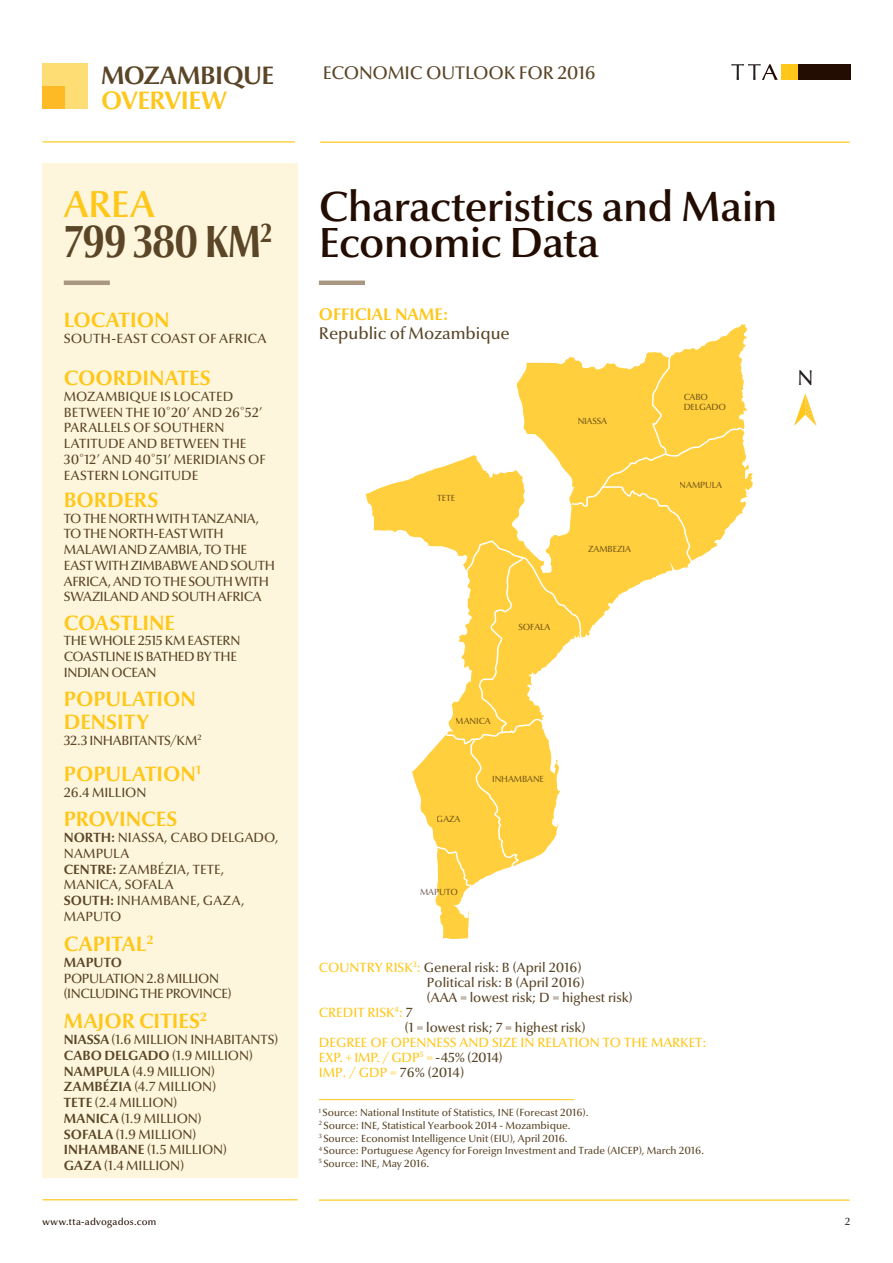
<style>
.page{position:relative;width:893px;height:1263px;background:#fff}
.page>*{position:absolute;margin:0;border:0;box-sizing:border-box;transform-origin:0 0}
.t1{font:700 condensed 45.6px "Optima Nova LT";letter-spacing:-.035em;color:#5a4527}
.t2{font:600 42.6px/36px "Optima Nova LT";letter-spacing:-.015em;color:#230d02}
.t3{font:600 37.95px "Optima Nova LT";color:#fec719}
.t4{font:700 25.5px "Optima Nova LT";letter-spacing:-.02em;color:#5a4527}
.t5{font:700 25.5px "Optima Nova LT";letter-spacing:-.02em;color:#fec719}
.t6{font:500 21.6px "Optima Nova LT";color:#231f20}
.t7{font:700 21px/22.5px "Optima Nova LT";color:#fec719}
.t8{font:500 18.6px "Optima Nova LT";letter-spacing:-.015em;color:#5a4527}
.t9{font:500 17.1px/19.5px "Optima Nova LT";color:#5a4527}
.t10{font:500 13.5px/15.8px "Optima Nova LT";color:#5a4527}
.t11{font:500 13.5px/15.8px "Optima Nova LT";letter-spacing:-.02em;color:#5a4527}
.t12{font:500 13.5px/15px "Optima Nova LT";color:#fec719}
.t13{font:500 13.5px/15.8px "Optima Nova LT";letter-spacing:-.03em;color:#5a4527}
.t14{font:500 10.5px "Optima Nova LT";color:#5a4527}
.t15{font:500 10.5px "Optima Nova LT";color:#332c2c}
.t16{font:500 9.75px "Optima Nova LT";letter-spacing:.025em;color:#230d02}
.t17{font:500 9px/10.2px "Optima Nova LT";letter-spacing:-.01em;color:rgb(39 17 0/.8)}
.s1{font-weight:700}
.s2{font-weight:700;color:#fec719}
.s3{color:#fec719}
.s4{color:#5a4527}
</style>
<div class="page">
<div style="left:43px;top:164px;width:255px;height:1014px;background:#fef6dc"></div>
<hr style="left:319px;top:1099px;width:255px;height:1px;background:#fec719">
<svg style="left:366px;top:324px;width:387px;height:615px"></svg>
<svg style="left:428px;top:347px;width:324px;height:546px"></svg>
<svg style="left:794px;top:393px;width:22px;height:33px"></svg>
<hr style="left:43px;top:141px;width:252px;height:1px;background:#fec719">
<hr style="left:320px;top:142px;width:530px;height:1px;background:#fec719">
<div style="left:43px;top:63px;width:45px;height:46px;background:#fedd75"></div>
<div style="left:43px;top:86px;width:22px;height:23px;background:#fdba25"></div>
<hr style="left:319px;top:281px;width:46px;height:4px;background:#a99781">
<hr style="left:64px;top:281px;width:46px;height:4px;background:#a99781">
<hr style="left:43px;top:1199px;width:255px;height:1px;background:#fec719">
<hr style="left:319px;top:1199px;width:531px;height:2px;background:#fec719">
<div style="left:798px;top:64px;width:52px;height:16px;background:#230d02"></div>
<div style="left:781px;top:64px;width:17px;height:16px;background:#fec719"></div>
<svg style="left:731px;top:64px;width:47px;height:16px"></svg>
<p class="t4" style="left:101px;top:61px;width:175px">MOZAMBIQUE</p>
<p class="t5" style="left:101px;top:86px;width:127px">OVERVIEW</p>
<p class="t3" style="left:64px;top:182px;width:93px">AREA</p>
<p class="t1" style="left:64px;top:216px;width:210px">799 380 KM<sup>2</sup></p>
<p class="t7" style="left:64px;top:309px;width:107px">LOCATION</p>
<p class="t10" style="left:64px;top:330px;width:204px">SOUTH-EAST COAST OF AFRICA</p>
<p class="t7" style="left:64px;top:367px;width:149px">COORDINATES</p>
<p class="t10" style="left:64px;top:389px;width:171px">MOZAMBIQUE IS LOCATED</p>
<p class="t10" style="left:64px;top:404px;width:204px">BETWEEN THE 10˚20’ AND 26˚52’<br>PARALLELS OF SOUTHERN<br>LATITUDE AND BETWEEN THE<br>30˚12’ AND 40˚51’ MERIDIANS OF<br>EASTERN LONGITUDE</p>
<p class="t7" style="left:64px;top:489px;width:96px">BORDERS</p>
<p class="t11" style="left:64px;top:510px;width:213px">TO THE NORTH WITH TANZANIA,<br>TO THE NORTH-EAST WITH<br>MALAWI AND ZAMBIA, TO THE<br>EAST WITH ZIMBABWE AND SOUTH<br>AFRICA, AND TO THE SOUTH WITH<br>SWAZILAND AND SOUTH AFRICA</p>
<p class="t7" style="left:64px;top:612px;width:113px">COASTLINE</p>
<p class="t11" style="left:64px;top:633px;width:178px">THE WHOLE 2515 KM EASTERN<br>COASTLINE IS BATHED BY THE<br>INDIAN OCEAN</p>
<p class="t7" style="left:64px;top:688px;width:134px">POPULATION<br>DENSITY</p>
<p class="t11" style="left:64px;top:732px;width:139px">32.3 INHABITANTS/KM<sup>2</sup></p>
<p class="t7" style="left:64px;top:763px;width:139px">POPULATION<sup>1</sup></p>
<p class="t10" style="left:64px;top:785px;width:84px">26.4 MILLION</p>
<p class="t7" style="left:64px;top:808px;width:115px">PROVINCES</p>
<p class="t10" style="left:64px;top:830px;width:216px"><span class="s1">NORTH:</span> NIASSA, CABO DELGADO,<br>NAMPULA</p>
<p class="t10" style="left:64px;top:861px;width:162px"><span class="s1">CENTRE:</span> ZAMBÉZIA, TETE,<br>MANICA, SOFALA</p>
<p class="t10" style="left:64px;top:893px;width:182px"><span class="s1">SOUTH:</span> INHAMBANE, GAZA,<br>MAPUTO</p>
<p class="t7" style="left:64px;top:933px;width:91px">CAPITAL<sup>2</sup></p>
<p class="t13" style="left:64px;top:955px;width:169px"><span class="s1">MAPUTO<br></span>POPULATION 2.8 MILLION (INCLUDING THE PROVINCE)</p>
<p class="t7" style="left:64px;top:1010px;width:144px">MAJOR CITIES<sup>2</sup></p>
<p class="t10" style="left:64px;top:1032px;width:216px"><span class="s1">NIASSA</span> (1.6 MILLION INHABITANTS)</p>
<p class="t10" style="left:64px;top:1047px;width:190px"><span class="s1">CABO DELGADO</span> (1.9 MILLION)<br><span class="s1">NAMPULA</span> (4.9 MILLION)</p>
<p class="t10" style="left:64px;top:1079px;width:154px"><span class="s1">ZAMBÉZIA</span> (4.7 MILLION)</p>
<p class="t10" style="left:64px;top:1095px;width:115px"><span class="s1">TETE</span> (2.4 MILLION)</p>
<p class="t10" style="left:64px;top:1110px;width:139px"><span class="s1">MANICA</span> (1.9 MILLION)</p>
<p class="t10" style="left:64px;top:1126px;width:134px"><span class="s1">SOFALA</span> (1.9 MILLION)</p>
<p class="t10" style="left:64px;top:1142px;width:165px"><span class="s1">INHAMBANE</span> (1.5 MILLION)</p>
<p class="t10" style="left:64px;top:1158px;width:122px"><span class="s1">GAZA</span> (1.4 MILLION)</p>
<p class="t8" style="left:323px;top:62px;width:274px">ECONOMIC OUTLOOK FOR 2016</p>
<p class="t2" style="left:319px;top:190px;width:460px">Characteristics and Main<br>Economic Data</p>
<p class="t9" style="left:319px;top:304px;width:192px"><span class="s2">OFFICIAL NAME:<br></span>Republic of Mozambique</p>
<p class="t17" style="left:437px;top:493px;width:20px">TETE</p>
<p class="t17" style="left:577px;top:416px;width:31px">NIASSA</p>
<p class="t17" style="left:588px;top:544px;width:44px">ZAMBEZIA</p>
<p class="t17" style="left:684px;top:392px;width:44px">CABO<br>DELGADO</p>
<p class="t17" style="left:680px;top:480px;width:44px">NAMPULA</p>
<p class="t6" style="left:797px;top:365px;width:18px">N</p>
<p class="t17" style="left:518px;top:622px;width:33px">SOFALA</p>
<p class="t17" style="left:456px;top:716px;width:37px">MANICA</p>
<p class="t17" style="left:437px;top:813px;width:25px">GAZA</p>
<p class="t17" style="left:420px;top:887px;width:39px">MAPUTO</p>
<p class="t17" style="left:492px;top:774px;width:53px">INHAMBANE</p>
<p class="t10" style="left:319px;top:960px;width:267px;line-height:15px;text-align:right"><span class="s3">COUNTRY RISK</span><sup>3</sup><span class="s3">:</span> General risk: B (April 2016)<br>Political risk: B (April 2016)</p>
<p class="t10" style="left:427px;top:989px;width:207px">(AAA = lowest risk; D = highest risk)</p>
<p class="t10" style="left:405px;top:1005px;width:182px;line-height:15px;text-indent:-86px"><span class="s3">CREDIT RISK</span><sup>4</sup><span class="s3">:</span> 7<br>(1 = lowest risk; 7 = highest risk)</p>
<p class="t12" style="left:319px;top:1035px;width:389px">DEGREE OF OPENNESS AND SIZE IN RELATION TO THE MARKET:<br>EXP. + IMP. / GDP<sup>5</sup> = <span class="s4">-45% (2014)</span></p>
<p class="t12" style="left:319px;top:1065px;width:147px">IMP. / GDP = <span class="s4">76% (2014)</span></p>
<p class="t14" style="left:319px;top:1107px;width:271px"><sup>1</sup> Source: National Institute of Statistics, INE (Forecast 2016).</p>
<p class="t14" style="left:319px;top:1119px;width:253px"><sup>2</sup> Source: INE, Statistical Yearbook 2014 - Mozambique.</p>
<p class="t14" style="left:319px;top:1132px;width:250px"><sup>3</sup> Source: Economist Intelligence Unit (EIU), April 2016.</p>
<p class="t14" style="left:319px;top:1144px;width:387px"><sup>4</sup> Source: Portuguese Agency for Foreign Investment and Trade (AICEP), March 2016.</p>
<p class="t14" style="left:319px;top:1157px;width:112px"><sup>5</sup> Source: INE, May 2016.</p>
<p class="t16" style="left:43px;top:1216px;width:115px">www.tta-advogados.com</p>
<p class="t15" style="left:845px;top:1215px;width:7px">2</p>
</div>
